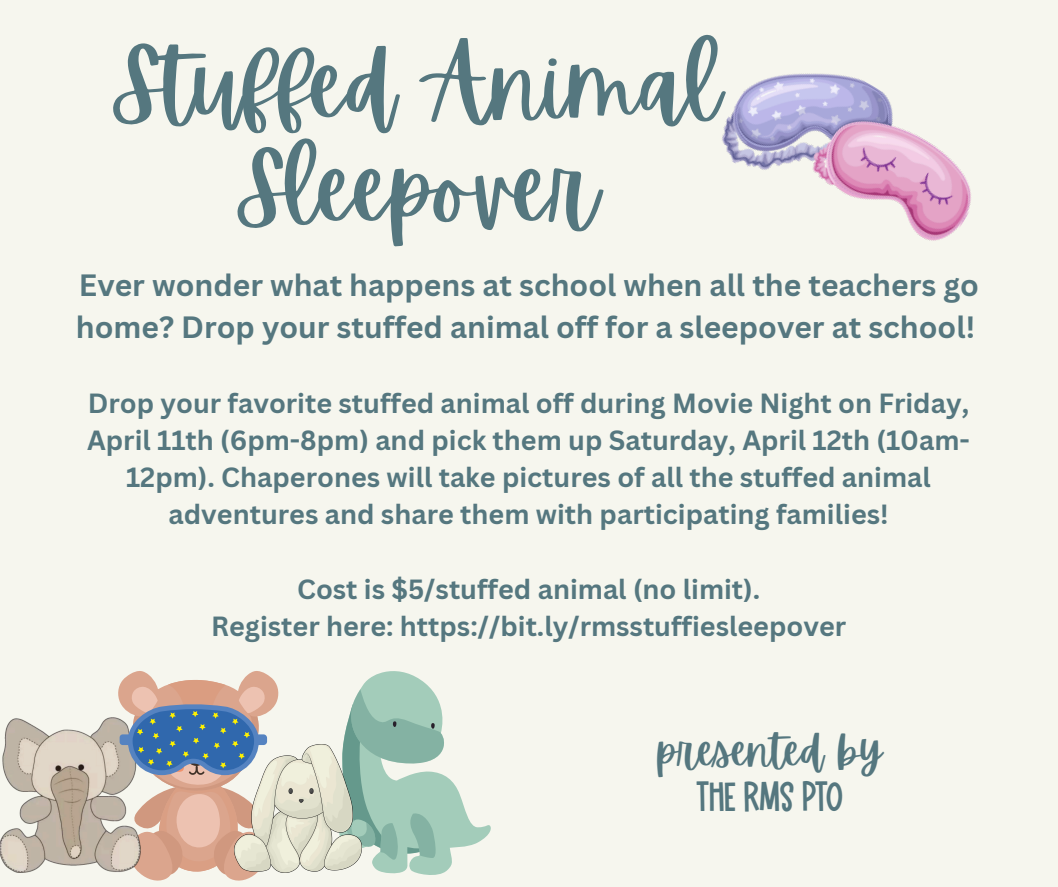
<style>
.page{position:relative;width:1058px;height:887px;background:#fff}
.page>*{position:absolute;margin:0;border:0;box-sizing:border-box;transform-origin:0 0}
.t1{font:94.8px/103.5px "Apricots";color:#55777f;text-align:center}
.t2{font:43.5px "Apricots";color:#55777f}
.t3{font:43.5px "KA Elementary";color:#55777f}
.t4{font:700 30px/41.7px "Canva Sans";color:#55777f}
.t5{font:700 27px/37.2px "Canva Sans";color:#55777f;text-align:center}
</style>
<div class="page">
<div style="left:0;top:0;width:1058px;height:886px;background:#f6f6ee"></div>
<svg style="left:343px;top:671px;width:148px;height:204px"></svg>
<img style="left:280px;top:744px;width:81px;height:128px">
<img style="left:0;top:717px;width:117px;height:155px">
<svg style="left:117px;top:671px;width:163px;height:210px"></svg>
<img style="left:722px;top:73px;width:249px;height:168px">
<p class="t1" style="left:112px;top:35px;width:611px">Stuffed Animal<br>Sleepover</p>
<p class="t4" style="left:76px;top:263px;width:904px">Ever wonder what happens at school when all the teachers go home? Drop your stuffed animal off for a sleepover at school!</p>
<p class="t5" style="left:87px;top:384px;width:884px">Drop your favorite stuffed animal off during Movie Night on Friday, April 11th (6pm-8pm) and pick them up Saturday, April 12th (10am-12pm). Chaperones will take pictures of all the stuffed animal adventures and share them with participating families!</p>
<p class="t5" style="left:297px;top:569px;width:464px">Cost is $5/stuffed animal (no limit).</p>
<p class="t5" style="left:211px;top:606px;width:636px">Register here: https://bit.ly/rmsstuffiesleepover</p>
<p class="t2" style="left:657px;top:725px;width:226px">presented by</p>
<p class="t3" style="left:696px;top:777px;width:148px">The RMS PTO</p>
</div>
